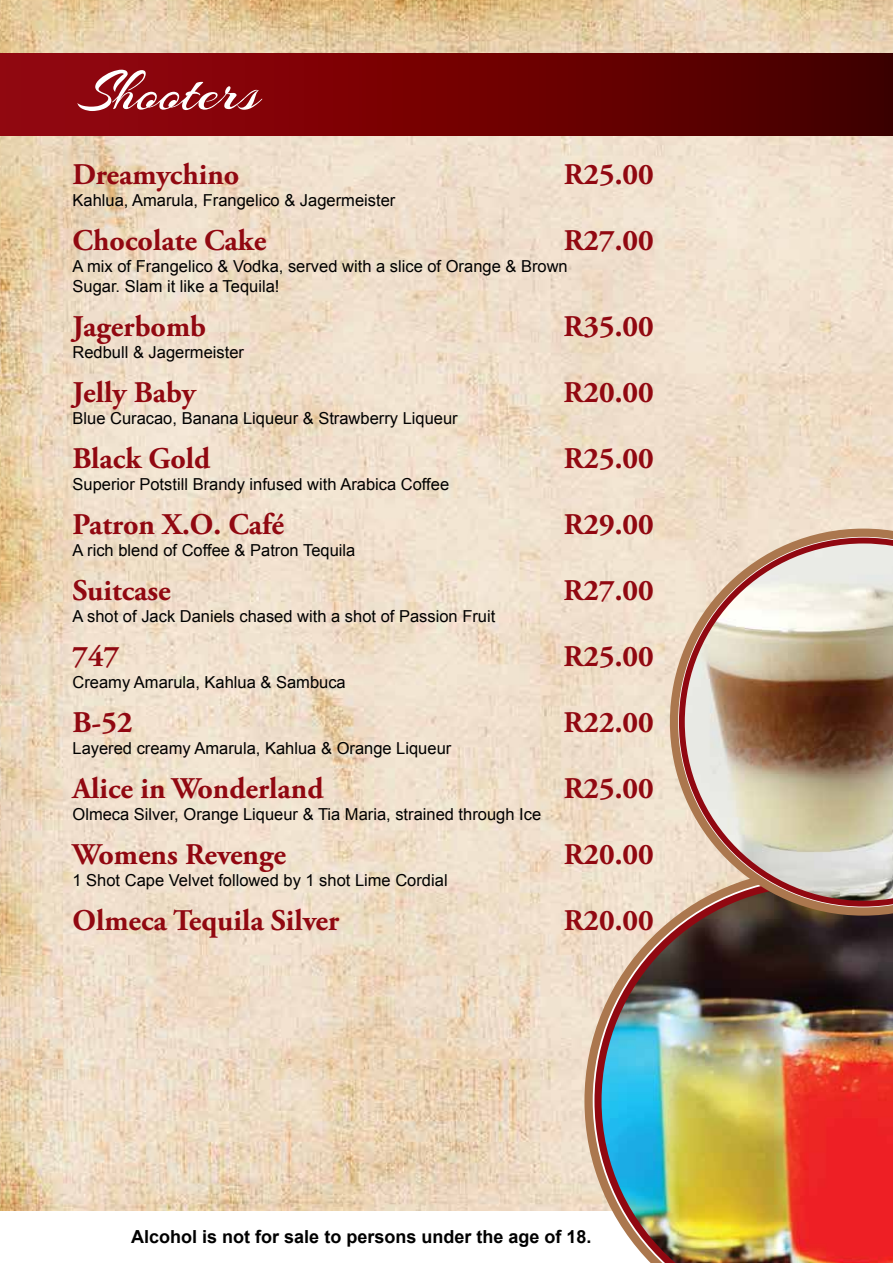
<style>
.page{position:relative;width:893px;height:1263px;background:#fff}
.page>*{position:absolute;margin:0;border:0;box-sizing:border-box;transform-origin:0 0}
.t1{font:60px "Arizonia";color:#fff}
.t2{font:700 30px "Adobe Garamond Pro";color:#910811}
.t3{font:700 18px "Arial";color:#000}
.t4{font:16.5px/19.8px "Arial";color:#000}
</style>
<div class="page">
<img style="left:0;top:0;width:893px;height:1211px">
<div style="left:0;top:53px;width:893px;height:83px;background:linear-gradient(to right,#9b050e,#460000)"></div>
<svg style="left:584px;top:869px;width:86px;height:342px;background:#e1cbb3"></svg>
<svg style="left:594px;top:879px;width:76px;height:332px;background:#d3a998"></svg>
<img style="left:602px;top:886px;width:291px;height:377px">
<svg style="left:670px;top:529px;width:223px;height:387px;background:#c4a890"></svg>
<svg style="left:679px;top:538px;width:214px;height:368px;background:#c18d7e"></svg>
<img style="left:685px;top:543px;width:208px;height:358px">
<h1 class="t1" style="left:78px;top:55px;width:183px">Shooters</h1>
<h2 class="t2" style="left:73px;top:157px;width:168px">Dreamychino</h2>
<h2 class="t2" style="left:564px;top:157px;width:92px">R25.00</h2>
<p class="t4" style="left:73px;top:191px;width:324px">Kahlua, Amarula, Frangelico &amp; Jagermeister</p>
<h2 class="t2" style="left:73px;top:223px;width:195px">Chocolate Cake</h2>
<h2 class="t2" style="left:564px;top:223px;width:92px">R27.00</h2>
<p class="t4" style="left:73px;top:257px;width:497px">A mix of Frangelico &amp; Vodka, served with a slice of Orange &amp; Brown<br>Sugar. Slam it like a Tequila!</p>
<h2 class="t2" style="left:73px;top:308px;width:135px">Jagerbomb</h2>
<h2 class="t2" style="left:564px;top:308px;width:92px">R35.00</h2>
<p class="t4" style="left:73px;top:342px;width:173px">Redbull &amp; Jagermeister</p>
<h2 class="t2" style="left:73px;top:374px;width:125px">Jelly Baby</h2>
<h2 class="t2" style="left:564px;top:374px;width:92px">R20.00</h2>
<p class="t4" style="left:73px;top:408px;width:387px">Blue Curacao, Banana Liqueur &amp; Strawberry Liqueur</p>
<h2 class="t2" style="left:73px;top:440px;width:139px">Black Gold</h2>
<h2 class="t2" style="left:564px;top:440px;width:92px">R25.00</h2>
<p class="t4" style="left:73px;top:474px;width:378px">Superior Potstill Brandy infused with Arabica Coffee</p>
<h2 class="t2" style="left:73px;top:506px;width:213px">Patron X.O. Café</h2>
<h2 class="t2" style="left:564px;top:506px;width:92px">R29.00</h2>
<p class="t4" style="left:73px;top:540px;width:284px">A rich blend of Coffee &amp; Patron Tequila</p>
<h2 class="t2" style="left:73px;top:572px;width:100px">Suitcase</h2>
<h2 class="t2" style="left:564px;top:572px;width:92px">R27.00</h2>
<p class="t4" style="left:73px;top:606px;width:424px">A shot of Jack Daniels chased with a shot of Passion Fruit</p>
<h2 class="t2" style="left:73px;top:638px;width:48px">747</h2>
<h2 class="t2" style="left:564px;top:638px;width:92px">R25.00</h2>
<p class="t4" style="left:73px;top:672px;width:275px">Creamy Amarula, Kahlua &amp; Sambuca</p>
<h2 class="t2" style="left:73px;top:704px;width:62px">B-52</h2>
<h2 class="t2" style="left:564px;top:704px;width:92px">R22.00</h2>
<p class="t4" style="left:73px;top:738px;width:380px">Layered creamy Amarula, Kahlua &amp; Orange Liqueur</p>
<h2 class="t2" style="left:73px;top:770px;width:252px">Alice in Wonderland</h2>
<h2 class="t2" style="left:564px;top:770px;width:92px">R25.00</h2>
<p class="t4" style="left:73px;top:804px;width:470px">Olmeca Silver, Orange Liqueur &amp; Tia Maria, strained through Ice</p>
<h2 class="t2" style="left:73px;top:836px;width:215px">Womens Revenge</h2>
<h2 class="t2" style="left:564px;top:836px;width:92px">R20.00</h2>
<p class="t4" style="left:73px;top:870px;width:377px">1 Shot Cape Velvet followed by 1 shot Lime Cordial</p>
<h2 class="t2" style="left:73px;top:902px;width:268px">Olmeca Tequila Silver</h2>
<h2 class="t2" style="left:564px;top:902px;width:92px">R20.00</h2>
<p class="t3" style="left:131px;top:1224px;width:462px">Alcohol is not for sale to persons under the age of 18.</p>
</div>
